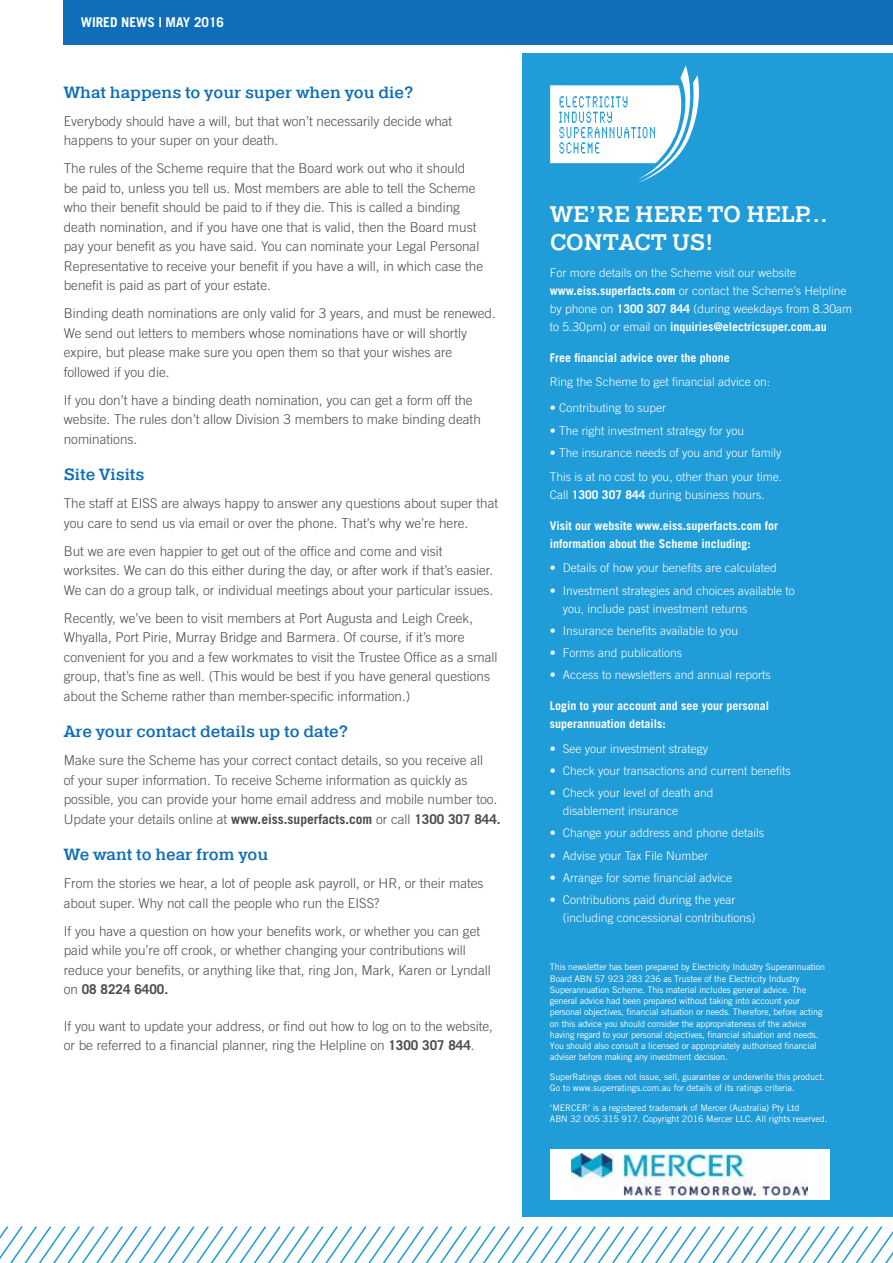
<style>
.page{position:relative;width:893px;height:1263px;background:#fff}
.page>*{position:absolute;margin:0;border:0;box-sizing:border-box;transform-origin:0 0}
.t1{font:500 22.5px/28.5px "Pragmatica Slab";letter-spacing:.01em;color:#fff}
.t2{font:500 16.2px "Pragmatica Slab";color:#0f6eb7}
.t3{font:300 13.5px/19.5px "Trade Gothic";color:#4d4d4f}
.t4{font:700 13.5px "Trade Gothic";color:#fff}
.t5{font:300 12px/18px "Trade Gothic";color:#fff}
.t6{font:700 12px/18px "Trade Gothic";color:#fff}
.t7{font:9px/11.2px "Trade Gothic";letter-spacing:-.02em;color:#fff}
.s1{font-weight:700}
</style>
<div class="page">
<div style="left:64px;top:0;width:829px;height:44px;background:#0f6eb7"></div>
<div style="left:523px;top:53px;width:370px;height:1164px;background:#209cd8"></div>
<svg style="left:550px;top:65px;width:149px;height:118px"></svg>
<svg style="left:0;top:1226px;width:893px;height:37px"></svg>
<div style="left:550px;top:1149px;width:279px;height:50px;background:#fff"></div>
<img style="left:571px;top:1153px;width:236px;height:42px">
<p class="t4" style="left:81px;top:14px;width:145px">WIRED NEWS | MAY 2016</p>
<p class="t2" style="left:64px;top:83px;width:351px">What happens to your super when you die?</p>
<p class="t3" style="left:64px;top:111px;width:390px">Everybody should have a will, but that won’t necessarily decide what happens to your super on your death.</p>
<p class="t3" style="left:64px;top:159px;width:421px">The rules of the Scheme require that the Board work out who it should<br>be paid to, unless you tell us. Most members are able to tell the Scheme who their benefit should be paid to if they die. This is called a binding death nomination, and if you have one that is valid, then the Board must pay your benefit as you have said. You can nominate your Legal Personal Representative to receive your benefit if you have a will, in which case the benefit is paid as part of your estate.</p>
<p class="t3" style="left:64px;top:303px;width:434px">Binding death nominations are only valid for 3 years, and must be renewed.<br>We send out letters to members whose nominations have or will shortly expire, but please make sure you open them so that your wishes are followed if you die.</p>
<p class="t3" style="left:64px;top:390px;width:419px">If you don’t have a binding death nomination, you can get a form off the website. The rules don’t allow Division 3 members to make binding death nominations.</p>
<p class="t2" style="left:64px;top:465px;width:82px">Site Visits</p>
<p class="t3" style="left:64px;top:494px;width:436px">The staff at EISS are always happy to answer any questions about super that you care to send us via email or over the phone. That’s why we’re here.</p>
<p class="t3" style="left:64px;top:541px;width:431px">But we are even happier to get out of the office and come and visit worksites. We can do this either during the day, or after work if that’s easier.<br>We can do a group talk, or individual meetings about your particular issues.</p>
<p class="t3" style="left:64px;top:608px;width:435px">Recently, we’ve been to visit members at Port Augusta and Leigh Creek, Whyalla, Port Pirie, Murray Bridge and Barmera. Of course, if it’s more convenient for you and a few workmates to visit the Trustee Office as a small group, that’s fine as well. (This would be best if you have general questions about the Scheme rather than member-specific information.)</p>
<p class="t2" style="left:64px;top:722px;width:286px">Are your contact details up to date?</p>
<p class="t3" style="left:64px;top:751px;width:438px">Make sure the Scheme has your correct contact details, so you receive all<br>of your super information. To receive Scheme information as quickly as possible, you can provide your home email address and mobile number too.<br>Update your details online at <span class="s1">www.eiss.superfacts.com</span> or call <span class="s1">1300 307 844.</span></p>
<p class="t2" style="left:64px;top:845px;width:206px">We want to hear from you</p>
<p class="t3" style="left:64px;top:874px;width:421px">From the stories we hear, a lot of people ask payroll, or HR, or their mates about super. Why not call the people who run the EISS?</p>
<p class="t3" style="left:64px;top:921px;width:429px">If you have a question on how your benefits work, or whether you can get paid while you’re off crook, or whether changing your contributions will reduce your benefits, or anything like that, ring Jon, Mark, Karen or Lyndall on <span class="s1">08 8224 6400.</span></p>
<p class="t3" style="left:64px;top:1016px;width:431px">If you want to update your address, or find out how to log on to the website, or be referred to a financial planner, ring the Helpline on <span class="s1">1300 307 844</span>.</p>
<h1 class="t1" style="left:550px;top:200px;width:279px">WE’RE HERE TO HELP...<br>CONTACT US!</h1>
<p class="t5" style="left:550px;top:263px;width:304px">For more details on the Scheme visit our website <span class="s1">www.eiss.superfacts.com</span> or contact the Scheme’s Helpline by phone on <span class="s1">1300 307 844</span> (during weekdays from 8.30am to 5.30pm) or email on <span class="s1">inquiries@electricsuper.com.au</span></p>
<p class="t6" style="left:550px;top:348px;width:181px">Free financial advice over the phone</p>
<p class="t5" style="left:550px;top:372px;width:222px">Ring the Scheme to get financial advice on:</p>
<p class="t5" style="left:550px;top:399px;width:118px">• Contributing to super</p>
<p class="t5" style="left:550px;top:421px;width:196px">• The right investment strategy for you</p>
<p class="t5" style="left:550px;top:440px;width:234px;line-height:24.3px">• The insurance needs of you and your family<br>This is at no cost to you, other than your time.</p>
<p class="t5" style="left:550px;top:486px;width:216px">Call <span class="s1">1300 307 844</span> during business hours.</p>
<p class="t6" style="left:550px;top:517px;width:230px">Visit our website www.eiss.superfacts.com for information about the Scheme including:</p>
<p class="t5" style="left:550px;top:559px;width:228px">• Details of how your benefits are calculated</p>
<p class="t5" style="left:563px;top:581px;width:234px;text-indent:-13px">• Investment strategies and choices available to you, include past investment returns</p>
<p class="t5" style="left:550px;top:621px;width:190px">• Insurance benefits available to you</p>
<p class="t5" style="left:550px;top:644px;width:134px">• Forms and publications</p>
<p class="t5" style="left:550px;top:666px;width:222px">• Access to newsletters and annual reports</p>
<p class="t6" style="left:550px;top:697px;width:221px">Login to your account and see your personal superannuation details:</p>
<p class="t5" style="left:550px;top:739px;width:160px">• See your investment strategy</p>
<p class="t5" style="left:550px;top:761px;width:242px">• Check your transactions and current benefits</p>
<p class="t5" style="left:563px;top:784px;width:152px;text-indent:-13px">• Check your level of death and disablement insurance</p>
<p class="t5" style="left:550px;top:824px;width:216px">• Change your address and phone details</p>
<p class="t5" style="left:550px;top:846px;width:160px">• Advise your Tax File Number</p>
<p class="t5" style="left:550px;top:868px;width:184px">• Arrange for some financial advice</p>
<p class="t5" style="left:563px;top:891px;width:194px;text-indent:-13px">• Contributions paid during the year (including concessional contributions)</p>
<p class="t7" style="left:550px;top:961px;width:277px">This newsletter has been prepared by Electricity Industry Superannuation Board ABN 57 923 283 236 as Trustee of the Electricity Industry Superannuation Scheme. This material includes general advice. The general advice had been prepared without taking into account your personal objectives, financial situation or needs. Therefore, before acting on this advice you should consider the appropriateness of the advice having regard to your personal objectives, financial situation and needs.<br>You should also consult a licensed or appropriately authorised financial adviser before making any investment decision.</p>
<p class="t7" style="left:550px;top:1071px;width:277px">SuperRatings does not issue, sell, guarantee or underwrite this product.<br>Go to www.superratings.com.au for details of its ratings criteria.</p>
<p class="t7" style="left:550px;top:1102px;width:279px">‘MERCER’ is a registered trademark of Mercer (Australia) Pty Ltd<br>ABN 32 005 315 917. Copyright 2016 Mercer LLC. All rights reserved.</p>
</div>
